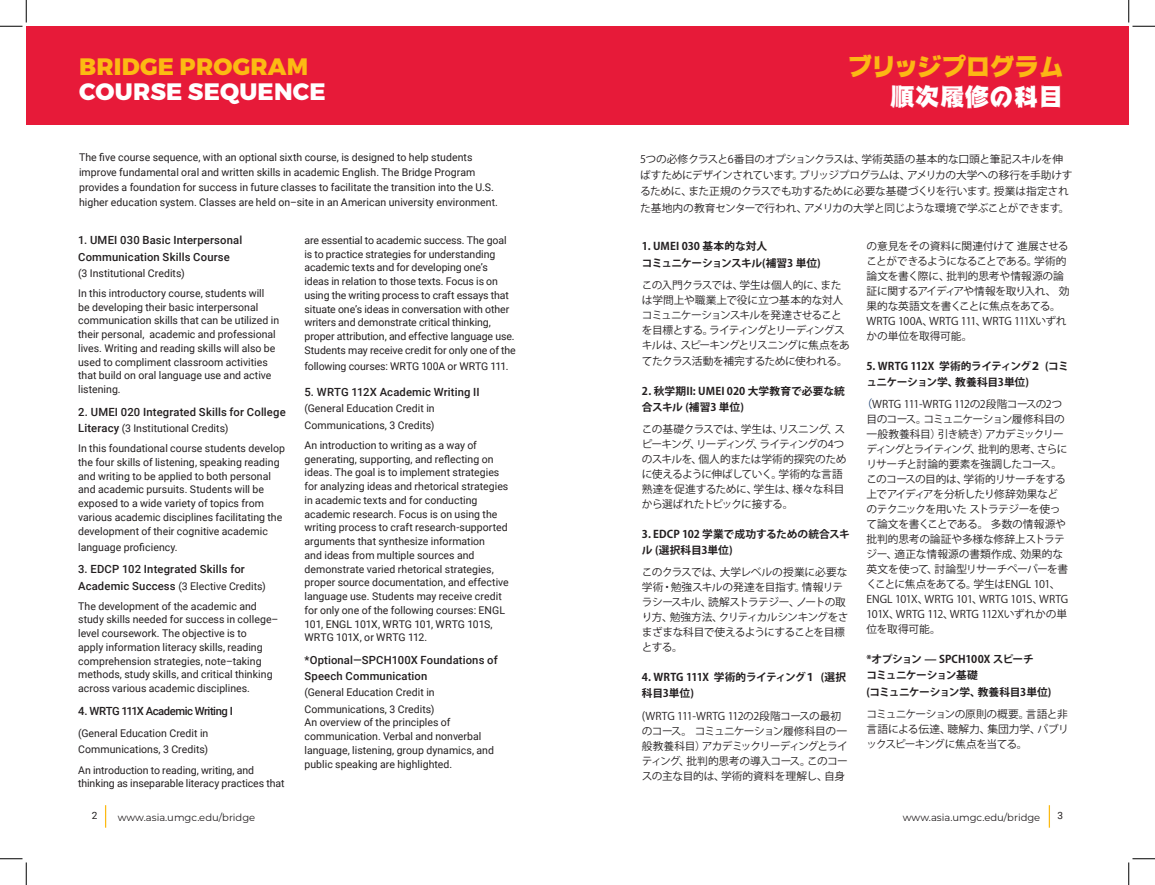
<style>
.page{position:relative;width:1155px;height:885px;background:#fff}
.page>*{position:absolute;margin:0;border:0;box-sizing:border-box;transform-origin:0 0}
.t1{font:25px "Ro Brush Std UB";letter-spacing:-.03em;color:#fcb814}
.t2{font:25px "Ro Brush Std UB";color:#fff}
.t3{font:800 23.75px "Montserrat";letter-spacing:.01em;color:#fff}
.t4{font:800 23.75px "Montserrat";letter-spacing:.01em;color:#fcba13}
.TX{font:500 11.25px/16.2px "Roboto";letter-spacing:.015em;color:#231f20}
.TX-2{font:500 11.25px "Roboto";letter-spacing:-.04em;color:#231f20}
.TX-3{font:10.62px/13.8px "Roboto";color:#231f20}
.TX-4{font:10.62px/15px "Koz Go Pro";letter-spacing:-.04em;color:#231f20}
.TX-5{font:700 10.62px/16.2px "Koz Go Pro";letter-spacing:-.02em;color:#231f20}
.TX-6{font:10.62px/15px "Koz Go Pro";letter-spacing:-.06em;color:#231f20}
.TX-7{font:700 10.62px/16.2px "Koz Go Pro";letter-spacing:.005em;color:#231f20}
.TX-8{font:700 10.62px/16.2px "Koz Go Pro";color:#231f20}
.t5{font:10px "Montserrat";color:#231f20}
.TX-9{font:10px "Roboto";color:#231f20}
.s1{font-weight:500;font-size:11.25px}
.s2{font-size:11.25px}
.s3{font-size:11.25px;color:#00275f}
</style>
<div class="page">
<div style="left:26px;top:26px;width:1103px;height:99px;background:#e71a39"></div>
<svg style="left:105px;top:805px;width:1px;height:23px"></svg>
<svg style="left:1049px;top:805px;width:1px;height:23px"></svg>
<svg style="left:0;top:0;width:27px;height:27px"></svg>
<svg style="left:0;top:859px;width:27px;height:26px"></svg>
<svg style="left:1129px;top:0;width:26px;height:27px"></svg>
<svg style="left:1129px;top:859px;width:26px;height:26px"></svg>
<h2 class="t4" style="left:79px;top:52px;width:231px">BRIDGE PROGRAM</h2>
<h2 class="t3" style="left:79px;top:77px;width:248px">COURSE SEQUENCE</h2>
<p class="TX-3" style="left:79px;top:149px;width:420px;line-height:15px">The five course sequence, with an optional sixth course, is designed to help students improve fundamental oral and written skills in academic English. The Bridge Program provides a foundation for success in future classes to facilitate the transition into the U.S. higher education system. Classes are held on–site in an American university environment.</p>
<p class="TX" style="left:78px;top:232px;width:166px">1. UMEI 030 Basic Interpersonal<br>Communication Skills Course</p>
<p class="TX-3" style="left:78px;top:266px;width:108px">(3 Institutional Credits)</p>
<p class="TX-3" style="left:78px;top:286px;width:202px">In this introductory course, students will<br>be developing their basic interpersonal communication skills that can be utilized in their personal, academic and professional lives. Writing and reading skills will also be used to compliment classroom activities that build on oral language use and active listening.</p>
<p class="TX" style="left:78px;top:403px;width:209px">2. UMEI 020 Integrated Skills for College</p>
<p class="TX-3" style="left:78px;top:421px;width:152px"><span class="s1">Literacy</span> (3 Institutional Credits)</p>
<p class="TX-3" style="left:78px;top:441px;width:208px">In this foundational course students develop the four skills of listening, speaking reading and writing to be applied to both personal and academic pursuits. Students will be exposed to a wide variety of topics from various academic disciplines facilitating the development of their cognitive academic</p>
<p class="TX-3" style="left:78px;top:540px;width:101px">language proficiency.</p>
<p class="TX" style="left:78px;top:561px;width:168px">3. EDCP 102 Integrated Skills for</p>
<p class="TX-3" style="left:78px;top:579px;width:189px"><span class="s1">Academic Success</span> (3 Elective Credits)</p>
<p class="TX-3" style="left:78px;top:599px;width:202px">The development of the academic and study skills needed for success in college– level coursework. The objective is to<br>apply information literacy skills, reading comprehension strategies, note–taking methods, study skills, and critical thinking across various academic disciplines.</p>
<p class="TX-2" style="left:78px;top:703px;width:156px">4. WRTG 111X Academic Writing I</p>
<p class="TX-3" style="left:78px;top:725px;width:132px;line-height:16.2px">(General Education Credit in<br>Communications, 3 Credits)</p>
<p class="TX-3" style="left:78px;top:762px;width:208px">An introduction to reading, writing, and thinking as inseparable literacy practices that</p>
<p class="TX-3" style="left:305px;top:233px;width:213px">are essential to academic success. The goal is to practice strategies for understanding academic texts and for developing one’s<br>ideas in relation to those texts. Focus is on using the writing process to craft essays that situate one’s ideas in conversation with other writers and demonstrate critical thinking, proper attribution, and effective language use.<br>Students may receive credit for only one of the</p>
<p class="TX-3" style="left:305px;top:359px;width:206px">following courses: WRTG 100A or WRTG 111.</p>
<p class="TX" style="left:305px;top:384px;width:177px">5. WRTG 112X Academic Writing II</p>
<p class="TX-3" style="left:305px;top:400px;width:132px;line-height:16.2px">(General Education Credit in<br>Communications, 3 Credits)</p>
<p class="TX-3" style="left:305px;top:438px;width:206px">An introduction to writing as a way of generating, supporting, and reflecting on ideas. The goal is to implement strategies for analyzing ideas and rhetorical strategies in academic texts and for conducting academic research. Focus is on using the writing process to craft research-supported arguments that synthesize information<br>and ideas from multiple sources and demonstrate varied rhetorical strategies, proper source documentation, and effective language use. Students may receive credit for only one of the following courses: ENGL 101, ENGL 101X, WRTG 101, WRTG 101S, WRTG 101X, or WRTG 112.</p>
<p class="TX" style="left:305px;top:651px;width:195px">*Optional—SPCH100X Foundations of<br>Speech Communication</p>
<p class="TX-3" style="left:305px;top:684px;width:132px;line-height:16.2px">(General Education Credit in<br>Communications, 3 Credits)</p>
<p class="TX-3" style="left:305px;top:715px;width:191px">An overview of the principles of communication. Verbal and nonverbal language, listening, group dynamics, and public speaking are highlighted.</p>
<h1 class="t1" style="left:848px;top:49px;width:217px">ブリッジプログラム</h1>
<h1 class="t2" style="left:890px;top:79px;width:175px">順次履修の科目</h1>
<p class="TX-4" style="left:640px;top:151px;width:434px;line-height:16.2px">5つの必修クラスと6番目のオプションクラスは、学術英語の基本的な口頭と筆記スキルを伸ばすためにデザインされています。ブリッジプログラムは、アメリカの大学への移行を手助けするために、また正規のクラスでも功するために必要な基礎づくりを行います。授業は指定された基地内の教育センターで行われ、アメリカの大学と同じような環境で学ぶことができます。</p>
<p class="TX-5" style="left:642px;top:239px;width:180px">1. UMEI 030 基本的な対人<br>コミュニケーションスキル(補習3 単位)</p>
<p class="TX-6" style="left:642px;top:278px;width:209px">この入門クラスでは、学生は個人的に、または学問上や職業上で役に立つ基本的な対人コミュニケーションスキルを発達させることを目標とする。ライティングとリーディングスキルは、スピーキングとリスニングに焦点をあ</p>
<p class="TX-4" style="left:642px;top:354px;width:207px">てたクラス活動を補完するために使われる。</p>
<p class="TX-7" style="left:642px;top:383px;width:205px">2. 秋学期II: UMEI 020 大学教育で必要な統合スキル (補習3 単位)</p>
<p class="TX-4" style="left:642px;top:422px;width:206px">この基礎クラスでは、学生は、リスニング、スピーキング、リーディング、ライティングの4つのスキルを、個人的または学術的探究のために使えるように伸ばしていく。学術的な言語熟達を促進するために、学生は、様々な科目から選ばれたトピックに接する。</p>
<p class="TX-8" style="left:642px;top:526px;width:210px">3. EDCP 102 学業で成功するための統合スキル (選択科目3単位)</p>
<p class="TX-4" style="left:642px;top:565px;width:208px">このクラスでは、大学レベルの授業に必要な学術・勉強スキルの発達を目指す。情報リテラシースキル、読解ストラテジー、ノートの取り方、勉強方法、クリティカルシンキングをさまざまな科目で使えるようにすることを目標とする。</p>
<p class="TX-5" style="left:642px;top:669px;width:206px">4. WRTG 111X 学術的ライティング１ (選択科目3単位)</p>
<p class="TX-4" style="left:642px;top:709px;width:208px"><span class="s2">(</span>WRTG 111-WRTG 112の2段階コースの最初のコース。 コミュニケーション履修科目の一般教養科目）アカデミックリーディングとライティング、批判的思考の導入コース。このコースの主な目的は、学術的資料を理解し、自身</p>
<p class="TX-4" style="left:867px;top:239px;width:205px">の意見をその資料に関連付けて 進展させることができるようになることである。学術的論文を書く際に、批判的思考や情報源の論証に関するアイディアや情報を取り入れ、 効果的な英語文を書くことに焦点をあてる。<br>WRTG 100A、WRTG 111、WRTG 111Xいずれかの単位を取得可能。</p>
<p class="TX-5" style="left:867px;top:359px;width:204px">5. WRTG 112X 学術的ライティング２ (コミュニケーション学、教養科目3単位)</p>
<p class="TX-4" style="left:867px;top:397px;width:203px;text-indent:-5px"><span class="s3">（</span>WRTG 111-WRTG 112の2段階コースの2つ目のコース。コミュニケーション履修科目の一般教養科目）引き続き）アカデミックリーディングとライティング、批判的思考、さらにリサーチと討論的要素を強調したコース。このコースの目的は、学術的リサーチをする上でアイディアを分析したり修辞効果などのテクニックを用いた ストラテジーを使って論文を書くことである。 多数の情報源や批判的思考の論証や多様な修辞上ストラテジー、適正な情報源の書類作成、効果的な英文を使って、討論型リサーチペーパーを書くことに焦点をあてる。学生はENGL 101、<br>ENGL 101X、WRTG 101、WRTG 101S、WRTG<br>101X、WRTG 112、WRTG 112Xいずれかの単位を取得可能。</p>
<p class="TX-5" style="left:867px;top:652px;width:186px">*オプション — SPCH100X スピーチ<br>コミュニケーション基礎<br>(コミュニケーション学、教養科目3単位)</p>
<p class="TX-4" style="left:867px;top:707px;width:204px;text-align:justify">コミュニケーションの原則の概要。言語と非言語による伝達、聴解力、集団力学、パブリックスピーキングに焦点を当てる。</p>
<p class="TX-9" style="left:92px;top:809px;width:7px">2</p>
<p class="t5" style="left:118px;top:810px;width:139px">www.asia.umgc.edu/bridge</p>
<p class="t5" style="left:903px;top:810px;width:139px">www.asia.umgc.edu/bridge</p>
<p class="TX-9" style="left:1058px;top:809px;width:7px">3</p>
</div>
